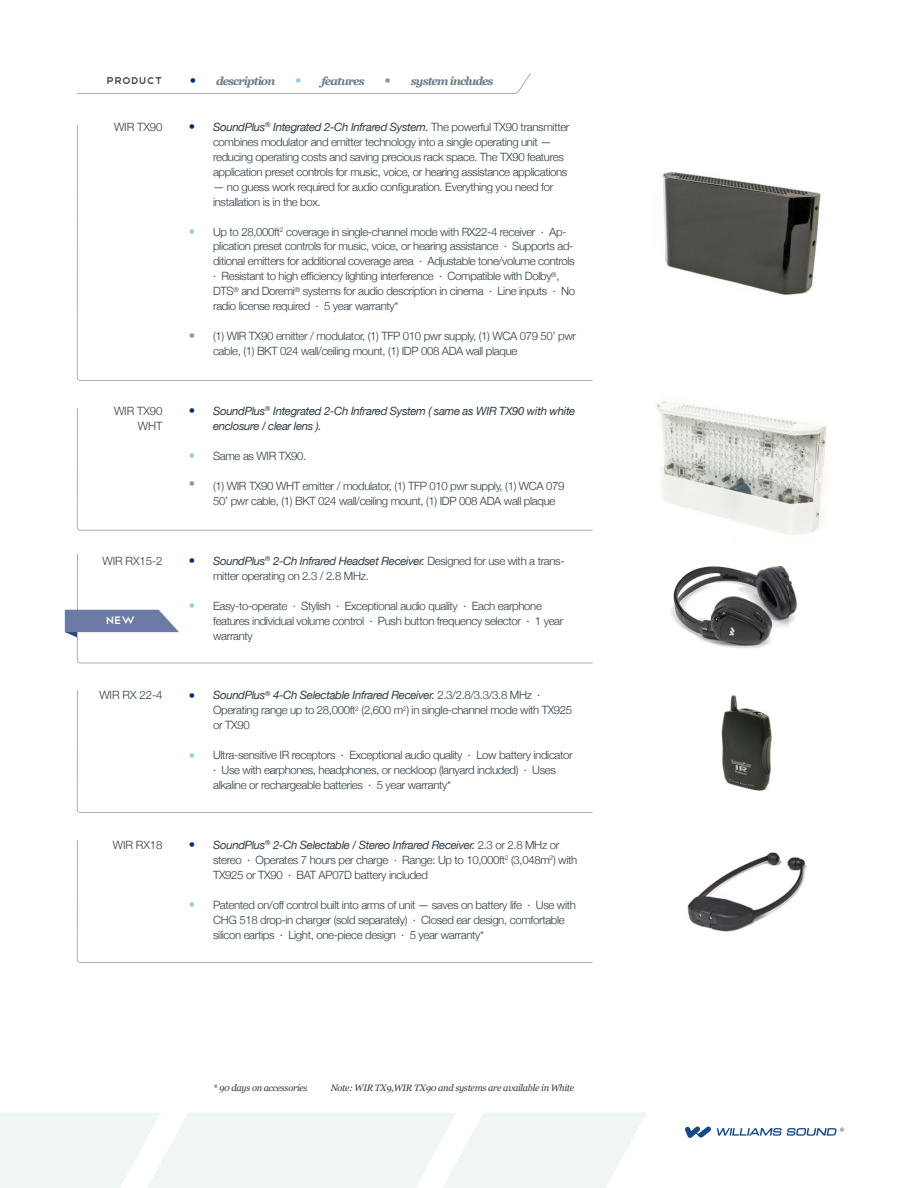
<style>
.page{position:relative;width:918px;height:1188px;background:#fff}
.page>*{position:absolute;margin:0;border:0;box-sizing:border-box;transform-origin:0 0}
.t1{font:14.1px "Telegrafico";color:#fff}
.t2{font:12.9px "Telegrafico";letter-spacing:.01em;color:#2e3b44}
.t3{font:700 12.9px "Helvetica Neue";color:#002d68}
.t4{font:700 12.9px "Helvetica Neue";color:#9bcee6}
.t5{font:700 12.9px "Helvetica Neue";color:#95979a}
.t6{font:300 11.4px/15px "Helvetica Neue";letter-spacing:-.03em;color:#2e3b44}
.t7{font:italic 11.4px/15px "Helvetica Neue";letter-spacing:-.03em;color:#2e3b44}
.t8{font:italic 700 11.4px "Georgia";letter-spacing:-.075em;color:#6d7a84}
.t9{font:300 11.4px/15px "Helvetica Neue";letter-spacing:-.01em;color:#2e3b44;text-align:right}
.t10{font:italic 9.3px "Georgia";letter-spacing:-.03em;color:#2e3b44}
.s1{font-family:"Helvetica Neue";font-style:normal;font-size:12.9px;color:#002d68}
.s2{font-family:"Helvetica Neue";font-style:normal;font-size:12.9px;color:#9bcee6}
.s3{font-family:"Helvetica Neue";font-style:normal;font-size:12.9px;color:#95979a}
.s4{font-weight:400;font-style:italic}
</style>
<div class="page">
<img style="left:662px;top:172px;width:159px;height:124px">
<img style="left:582px;top:401px;width:245px;height:134px">
<svg style="left:0;top:1113px;width:646px;height:75px"></svg>
<svg style="left:77px;top:73px;width:454px;height:21px"></svg>
<svg style="left:77px;top:554px;width:516px;height:109px"></svg>
<svg style="left:77px;top:840px;width:516px;height:123px"></svg>
<svg style="left:77px;top:408px;width:516px;height:122px"></svg>
<svg style="left:685px;top:1126px;width:26px;height:12px"></svg>
<svg style="left:717px;top:1128px;width:127px;height:8px"></svg>
<img style="left:671px;top:565px;width:126px;height:83px">
<img style="left:687px;top:852px;width:120px;height:80px">
<img style="left:721px;top:695px;width:51px;height:96px">
<svg style="left:65px;top:610px;width:114px;height:27px"></svg>
<p class="t2" style="left:107px;top:73px;width:57px">product</p>
<p class="t6" style="left:114px;top:119px;width:50px">WIR TX90</p>
<p class="t8" style="left:190px;top:74px;width:87px"><span class="s1">•</span> description</p>
<p class="t8" style="left:295px;top:74px;width:71px"><span class="s2">•</span> features</p>
<p class="t8" style="left:385px;top:74px;width:110px"><span class="s3">•</span> system includes</p>
<p class="t3" style="left:189px;top:118px;width:8px">•</p>
<p class="t6" style="left:213px;top:119px;width:358px"><span class="s4">SoundPlus</span><sup>®</sup> <span class="s4">Integrated 2-Ch Infrared System.</span> The powerful TX90 transmitter combines modulator and emitter technology into a single operating unit — reducing operating costs and saving precious rack space. The TX90 features application preset controls for music, voice, or hearing assistance applications</p>
<p class="t6" style="left:213px;top:179px;width:342px">— no guess work required for audio configuration. Everything you need for installation is in the box.</p>
<p class="t6" style="left:213px;top:224px;width:363px">Up to 28,000ft<sup>2</sup> coverage in single-channel mode with RX22-4 receiver · Ap&shy;plication preset controls for music, voice, or hearing assistance · Supports ad&shy;ditional emitters for additional coverage area · Adjustable tone/volume controls · Resistant to high efficiency lighting interference · Compatible with Dolby<sup>®</sup>, DTS<sup>®</sup> and Doremi<sup>®</sup> systems for audio description in cinema · Line inputs · No radio license required · 5 year warranty*</p>
<p class="t6" style="left:213px;top:328px;width:365px">(1) WIR TX90 emitter / modulator, (1) TFP 010 pwr supply, (1) WCA 079 50’ pwr cable, (1) BKT 024 wall/ceiling mount, (1) IDP 008 ADA wall plaque</p>
<p class="t4" style="left:189px;top:223px;width:8px">•</p>
<p class="t5" style="left:189px;top:328px;width:8px">•</p>
<p class="t9" style="left:114px;top:403px;width:50px">WIR TX90<br>WHT</p>
<p class="t3" style="left:189px;top:403px;width:8px">•</p>
<p class="t4" style="left:189px;top:447px;width:8px">•</p>
<p class="t5" style="left:189px;top:476px;width:8px">•</p>
<p class="t7" style="left:213px;top:403px;width:364px">SoundPlus<sup>®</sup> Integrated 2-Ch Infrared System ( same as WIR TX90 with white enclosure / clear lens ).</p>
<p class="t6" style="left:213px;top:448px;width:95px">Same as WIR TX90.</p>
<p class="t6" style="left:213px;top:478px;width:353px">(1) WIR TX90 WHT emitter / modulator, (1) TFP 010 pwr supply, (1) WCA 079<br>50’ pwr cable, (1) BKT 024 wall/ceiling mount, (1) IDP 008 ADA wall plaque</p>
<p class="t6" style="left:102px;top:553px;width:61px">WIR RX15-2</p>
<p class="t1" style="left:106px;top:611px;width:31px">new</p>
<p class="t3" style="left:189px;top:553px;width:8px">•</p>
<p class="t4" style="left:189px;top:598px;width:8px">•</p>
<p class="t6" style="left:213px;top:553px;width:353px"><span class="s4">SoundPlus</span><sup>®</sup> <span class="s4">2-Ch Infrared Headset Receiver.</span> Designed for use with a trans&shy;mitter operating on 2.3 / 2.8 MHz.</p>
<p class="t6" style="left:213px;top:598px;width:352px">Easy-to-operate · Stylish · Exceptional audio quality · Each earphone features individual volume control · Push button frequency selector · 1 year warranty</p>
<p class="t6" style="left:99px;top:688px;width:65px">WIR RX 22-4</p>
<p class="t3" style="left:189px;top:687px;width:8px">•</p>
<p class="t4" style="left:189px;top:747px;width:8px">•</p>
<p class="t6" style="left:213px;top:688px;width:361px"><span class="s4">SoundPlus</span><sup>®</sup> <span class="s4">4-Ch Selectable Infrared Receiver.</span> 2.3/2.8/3.3/3.8 MHz ·<br>Operating range up to 28,000ft<sup>2</sup> (2,600 m<sup>2</sup>) in single-channel mode with TX925 or TX90</p>
<p class="t6" style="left:213px;top:747px;width:361px">Ultra-sensitive IR receptors · Exceptional audio quality · Low battery indicator · Use with earphones, headphones, or neckloop (lanyard included) · Uses alkaline or rechargeable batteries · 5 year warranty*</p>
<p class="t6" style="left:113px;top:837px;width:51px">WIR RX18</p>
<p class="t3" style="left:189px;top:837px;width:8px">•</p>
<p class="t4" style="left:189px;top:897px;width:8px">•</p>
<p class="t6" style="left:213px;top:837px;width:366px"><span class="s4">SoundPlus</span><sup>®</sup> <span class="s4">2-Ch Selectable / Stereo Infrared Receiver.</span> 2.3 or 2.8 MHz or stereo · Operates 7 hours per charge · Range: Up to 10,000ft<sup>2</sup> (3,048m<sup>2</sup>) with<br>TX925 or TX90 · BAT AP07D battery included</p>
<p class="t6" style="left:213px;top:897px;width:364px">Patented on/off control built into arms of unit — saves on battery life · Use with<br>CHG 518 drop-in charger (sold separately) · Closed ear design, comfortable silicon eartips · Light, one-piece design · 5 year warranty*</p>
<p class="t10" style="left:213px;top:1082px;width:96px">* 90 days on accessories</p>
<p class="t10" style="left:331px;top:1082px;width:245px">Note: WIR TX9,WIR TX90 and systems are available in White</p>
</div>
